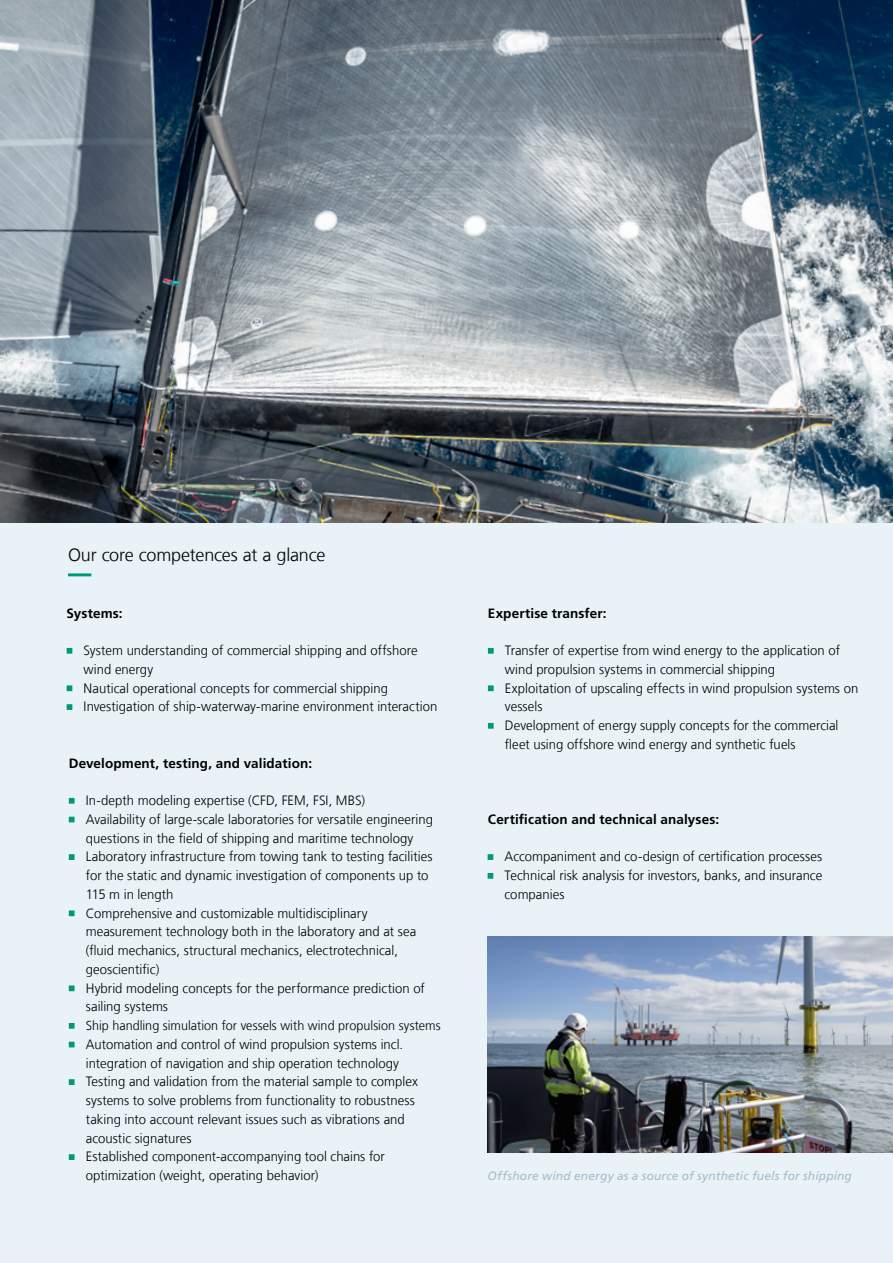
<style>
.page{position:relative;width:893px;height:1263px;background:#fff}
.page>*{position:absolute;margin:0;border:0;box-sizing:border-box;transform-origin:0 0}
.t1{font:300 18px "Frutiger LT Com";letter-spacing:-.01em;color:#000}
.t2{font:300 13.5px/18.8px "Frutiger LT Com";letter-spacing:.005em;color:#000}
.t3{font:700 13.5px "Frutiger LT Com";letter-spacing:.01em;color:#000}
.t4{font:300 13.2px "Frutiger LT Com";color:#000;scale:.96 1}
.t5{font:italic 12px "Frutiger LT Com";letter-spacing:.015em;color:#a5bcca}
</style>
<div class="page">
<img style="left:0;top:0;width:893px;height:524px">
<div style="left:0;top:524px;width:893px;height:739px;background:#e9f2f7"></div>
<svg style="left:68px;top:573px;width:24px;height:3px"></svg>
<svg style="left:67px;top:648px;width:6px;height:6px"></svg>
<svg style="left:67px;top:685px;width:6px;height:6px"></svg>
<svg style="left:67px;top:704px;width:6px;height:6px"></svg>
<svg style="left:69px;top:798px;width:6px;height:6px"></svg>
<svg style="left:69px;top:817px;width:6px;height:5px"></svg>
<svg style="left:69px;top:854px;width:6px;height:6px"></svg>
<svg style="left:69px;top:910px;width:6px;height:6px"></svg>
<svg style="left:69px;top:985px;width:6px;height:6px"></svg>
<svg style="left:69px;top:1023px;width:6px;height:6px"></svg>
<svg style="left:69px;top:1042px;width:6px;height:5px"></svg>
<svg style="left:69px;top:1079px;width:6px;height:6px"></svg>
<svg style="left:69px;top:1154px;width:6px;height:6px"></svg>
<svg style="left:488px;top:648px;width:6px;height:6px"></svg>
<svg style="left:488px;top:685px;width:6px;height:6px"></svg>
<svg style="left:488px;top:723px;width:6px;height:6px"></svg>
<svg style="left:488px;top:854px;width:6px;height:6px"></svg>
<svg style="left:488px;top:873px;width:6px;height:6px"></svg>
<img style="left:487px;top:936px;width:406px;height:216px">
<h1 class="t1" style="left:68px;top:545px;width:259px">Our core competences at a glance</h1>
<p class="t3" style="left:67px;top:605px;width:58px">Systems:</p>
<p class="t2" style="left:84px;top:641px;width:355px">System understanding of commercial shipping and offshore wind energy<br>Nautical operational concepts for commercial shipping Investigation of ship-waterway-marine environment interaction</p>
<p class="t3" style="left:69px;top:755px;width:245px">Development, testing, and validation:</p>
<p class="t2" style="left:86px;top:791px;width:349px">In-depth modeling expertise (CFD, FEM, FSI, MBS)<br>Availability of large-scale laboratories for versatile engineering questions in the field of shipping and maritime technology Laboratory infrastructure from towing tank to testing facilities for the static and dynamic investigation of components up to 115 m in length<br>Comprehensive and customizable multidisciplinary measurement technology both in the laboratory and at sea (fluid mechanics, structural mechanics, electrotechnical, geoscientific)<br>Hybrid modeling concepts for the performance prediction of sailing systems</p>
<p class="t4" style="left:86px;top:1018px;width:371px">Ship handling simulation for vessels with wind propulsion systems</p>
<p class="t2" style="left:86px;top:1035px;width:334px">Automation and control of wind propulsion systems incl. integration of navigation and ship operation technology Testing and validation from the material sample to complex systems to solve problems from functionality to robustness taking into account relevant issues such as vibrations and acoustic signatures<br>Established component-accompanying tool chains for optimization (weight, operating behavior)</p>
<p class="t3" style="left:488px;top:605px;width:120px">Expertise transfer:</p>
<p class="t2" style="left:505px;top:641px;width:355px">Transfer of expertise from wind energy to the application of wind propulsion systems in commercial shipping<br>Exploitation of upscaling effects in wind propulsion systems on vessels<br>Development of energy supply concepts for the commercial fleet using offshore wind energy and synthetic fuels</p>
<p class="t3" style="left:488px;top:811px;width:233px">Certification and technical analyses:</p>
<p class="t2" style="left:505px;top:847px;width:319px;text-align:justify">Accompaniment and co-design of certification processes Technical risk analysis for investors, banks, and insurance companies</p>
<p class="t5" style="left:488px;top:1169px;width:366px">Offshore wind energy as a source of synthetic fuels for shipping</p>
</div>
